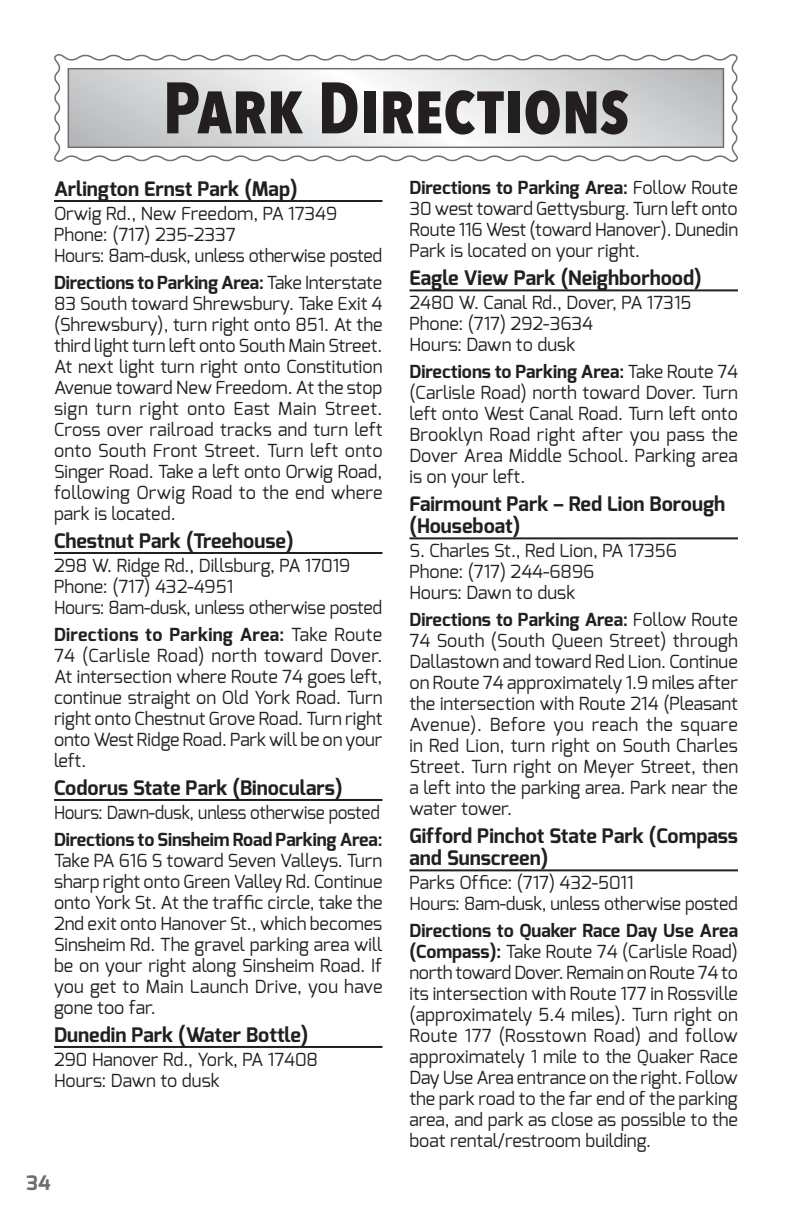
<style>
.page{position:relative;width:792px;height:1224px;background:#fff}
.page>*{position:absolute;margin:0;border:0;box-sizing:border-box;transform-origin:0 0}
.t1{font:700 72px "Avenir Next Condensed";letter-spacing:-.005em;color:#231f20}
.t2{font:700 20px/22px "Exo";color:#231f20}
.t3{font:700 20px "Exo";color:#6d6e71}
.t4{font:18px/21px "Exo";color:#231f20;text-align:justify}
.t5{font:18px "Exo";color:#231f20;scale:.95 1}
.t6{font:700 18px "Exo";letter-spacing:-.005em;color:#231f20}
.s1{font-weight:700}
</style>
<div class="page">
<svg style="left:54px;top:54px;width:684px;height:108px"></svg>
<svg style="left:68px;top:68px;width:656px;height:80px"></svg>
<hr style="left:54px;top:200px;width:328px;height:2px;background:#231f20">
<hr style="left:54px;top:552px;width:328px;height:2px;background:#231f20">
<hr style="left:54px;top:799px;width:328px;height:2px;background:#231f20">
<hr style="left:54px;top:1046px;width:328px;height:2px;background:#231f20">
<hr style="left:410px;top:289px;width:328px;height:2px;background:#231f20">
<hr style="left:410px;top:537px;width:328px;height:2px;background:#231f20">
<hr style="left:410px;top:869px;width:328px;height:2px;background:#231f20">
<h1 class="t1" style="left:163px;top:64px;width:468px">Park Directions</h1>
<p class="t2" style="left:54px;top:178px;width:245px">Arlington Ernst Park (Map)</p>
<p class="t4" style="left:54px;top:203px;width:330px;text-align:left">Orwig Rd., New Freedom, PA 17349<br>Phone: (717) 235-2337<br>Hours: 8am-dusk, unless otherwise posted</p>
<p class="t4" style="left:54px;top:272px;width:330px"><span class="s1">Directions to Parking Area:</span> Take Interstate 83 South toward Shrewsbury. Take Exit 4 (Shrewsbury), turn right onto 851. At the third light turn left onto South Main Street.<br>At next light turn right onto Constitution Avenue toward New Freedom. At the stop sign turn right onto East Main Street.<br>Cross over railroad tracks and turn left onto South Front Street. Turn left onto Singer Road. Take a left onto Orwig Road, following Orwig Road to the end where park is located.</p>
<p class="t2" style="left:54px;top:530px;width:241px">Chestnut Park (Treehouse)</p>
<p class="t4" style="left:54px;top:555px;width:330px;text-align:left">298 W. Ridge Rd., Dillsburg, PA 17019<br>Phone: (717) 432-4951<br>Hours: 8am-dusk, unless otherwise posted</p>
<p class="t4" style="left:54px;top:624px;width:330px"><span class="s1">Directions to Parking Area:</span> Take Route 74 (Carlisle Road) north toward Dover.<br>At intersection where Route 74 goes left, continue straight on Old York Road. Turn right onto Chestnut Grove Road. Turn right onto West Ridge Road. Park will be on your left.</p>
<p class="t2" style="left:54px;top:777px;width:290px">Codorus State Park (Binoculars)</p>
<p class="t5" style="left:54px;top:801px;width:345px">Hours: Dawn-dusk, unless otherwise posted</p>
<p class="t6" style="left:54px;top:828px;width:330px">Directions to Sinsheim Road Parking Area:</p>
<p class="t4" style="left:54px;top:850px;width:330px">Take PA 616 S toward Seven Valleys. Turn sharp right onto Green Valley Rd. Continue onto York St. At the traffic circle, take the 2nd exit onto Hanover St., which becomes Sinsheim Rd. The gravel parking area will be on your right along Sinsheim Road. If you get to Main Launch Drive, you have gone too far.</p>
<p class="t2" style="left:54px;top:1024px;width:256px">Dunedin Park (Water Bottle)</p>
<p class="t4" style="left:54px;top:1049px;width:266px">290 Hanover Rd., York, PA 17408<br>Hours: Dawn to dusk</p>
<p class="t3" style="left:26px;top:1170px;width:26px">34</p>
<p class="t4" style="left:410px;top:177px;width:330px"><span class="s1">Directions to Parking Area:</span> Follow Route 30 west toward Gettysburg. Turn left onto Route 116 West (toward Hanover). Dunedin Park is located on your right.</p>
<p class="t2" style="left:410px;top:267px;width:294px">Eagle View Park (Neighborhood)</p>
<p class="t4" style="left:410px;top:292px;width:283px;text-align:left">2480 W. Canal Rd., Dover, PA 17315<br>Phone: (717) 292-3634<br>Hours: Dawn to dusk</p>
<p class="t4" style="left:410px;top:361px;width:330px"><span class="s1">Directions to Parking Area:</span> Take Route 74 (Carlisle Road) north toward Dover. Turn left onto West Canal Road. Turn left onto Brooklyn Road right after you pass the Dover Area Middle School. Parking area is on your left.</p>
<p class="t2" style="left:410px;top:493px;width:317px">Fairmount Park – Red Lion Borough (Houseboat)</p>
<p class="t4" style="left:410px;top:540px;width:269px;text-align:left">S. Charles St., Red Lion, PA 17356<br>Phone: (717) 244-6896<br>Hours: Dawn to dusk</p>
<p class="t4" style="left:410px;top:609px;width:330px"><span class="s1">Directions to Parking Area:</span> Follow Route 74 South (South Queen Street) through Dallastown and toward Red Lion. Continue on Route 74 approximately 1.9 miles after the intersection with Route 214 (Pleasant Avenue). Before you reach the square in Red Lion, turn right on South Charles Street. Turn right on Meyer Street, then a left into the parking area. Park near the water tower.</p>
<p class="t2" style="left:410px;top:825px;width:330px">Gifford Pinchot State Park (Compass and Sunscreen)</p>
<p class="t4" style="left:410px;top:872px;width:330px">Parks Office: (717) 432-5011<br>Hours: 8am-dusk, unless otherwise posted</p>
<p class="t4" style="left:410px;top:920px;width:330px"><span class="s1">Directions to Quaker Race Day Use Area (Compass):</span> Take Route 74 (Carlisle Road) north toward Dover. Remain on Route 74 to its intersection with Route 177 in Rossville (approximately 5.4 miles). Turn right on Route 177 (Rosstown Road) and follow approximately 1 mile to the Quaker Race Day Use Area entrance on the right. Follow the park road to the far end of the parking area, and park as close as possible to the boat rental/restroom building.</p>
</div>
